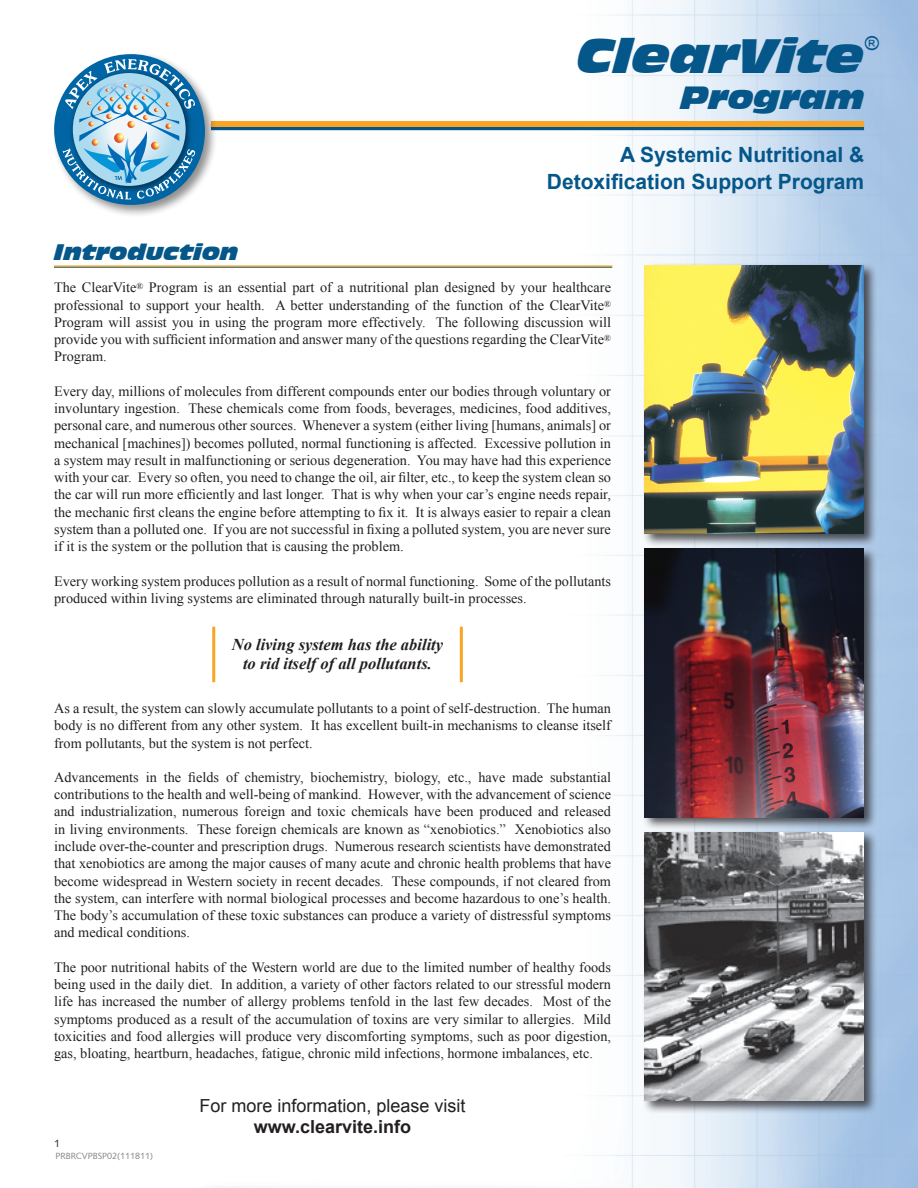
<style>
.page{position:relative;width:918px;height:1188px;background:#fff}
.page>*{position:absolute;margin:0;border:0;box-sizing:border-box;transform-origin:0 0}
.t1{font:italic 45px "Incised 901 BT Nord";color:#055689}
.t2{font:italic 30px "Incised 901 BT Nord";color:#055689}
.t3{font:700 21px/26.7px "Arial";color:#055689;text-align:right}
.t4{font:italic 21px "Incised 901 BT Nord";color:#055689}
.t5{font:italic 19.2px "Arial";color:#055689}
.t6{font:18px "Arial";color:#231f20}
.t7{font:700 18px "Arial";color:#231f20}
.t8{font:italic 700 16.5px/19.8px "Times New Roman";color:#231f20;text-align:center}
.t9{font:14.25px/17.2px "Times New Roman";color:#231f20;text-align:justify}
.t10{font:10.5px "Humanist 531 BT Roman A";color:#231f20}
.t11{font:9px "Humanist 531 BT Roman A";color:#808285}
</style>
<div class="page">
<img style="left:211px;top:0;width:707px;height:1188px">
<hr style="left:54px;top:266px;width:558px;height:2px;background:#055689">
<div style="left:211px;top:124px;width:653px;height:6px;background:#055689"></div>
<div style="left:211px;top:121px;width:653px;height:6px;background:#f9a523"></div>
<hr style="left:54px;top:265px;width:558px;height:2px;background:#f9a523">
<div style="left:642px;top:830px;width:235px;height:284px;background:#231f20;opacity:.75"></div>
<img style="left:645px;top:832px;width:219px;height:269px">
<div style="left:642px;top:263px;width:235px;height:285px;background:#231f20;opacity:.75"></div>
<img style="left:645px;top:265px;width:219px;height:269px">
<div style="left:642px;top:546px;width:235px;height:285px;background:#231f20;opacity:.75"></div>
<img style="left:645px;top:549px;width:219px;height:268px">
<div style="left:51px;top:51px;width:167px;height:167px;background:#231f20;opacity:.5"></div>
<div style="left:54px;top:54px;width:151px;height:151px;background:#0065a4;border-radius:50%"></div>
<svg style="left:63px;top:59px;width:132px;height:141px"></svg>
<hr style="left:460px;top:627px;width:3px;height:55px;background:#f9a523">
<hr style="left:212px;top:627px;width:3px;height:55px;background:#f9a523">
<h1 class="t1" style="left:577px;top:30px;width:288px">ClearVite</h1>
<h3 class="t5" style="left:864px;top:30px;width:16px">®</h3>
<h2 class="t2" style="left:680px;top:80px;width:186px">Program</h2>
<h3 class="t3" style="left:547px;top:142px;width:319px">A Systemic Nutritional &amp;<br>Detoxification Support Program</h3>
<h3 class="t4" style="left:54px;top:240px;width:186px">Introduction</h3>
<p class="t9" style="left:54px;top:279px;width:558px">The ClearVite<sup>®</sup> Program is an essential part of a nutritional plan designed by your healthcare professional to support your health. A better understanding of the function of the ClearVite<sup>® </sup>Program will assist you in using the program more effectively. The following discussion will provide you with sufficient information and answer many of the questions regarding the ClearVite<sup>® </sup>Program.</p>
<p class="t9" style="left:54px;top:382px;width:558px">Every day, millions of molecules from different compounds enter our bodies through voluntary or involuntary ingestion. These chemicals come from foods, beverages, medicines, food additives, personal care, and numerous other sources. Whenever a system (either living [humans, animals] or mechanical [machines]) becomes polluted, normal functioning is affected. Excessive pollution in a system may result in malfunctioning or serious degeneration. You may have had this experience with your car. Every so often, you need to change the oil, air filter, etc., to keep the system clean so the car will run more efficiently and last longer. That is why when your car’s engine needs repair, the mechanic first cleans the engine before attempting to fix it. It is always easier to repair a clean system than a polluted one. If you are not successful in fixing a polluted system, you are never sure if it is the system or the pollution that is causing the problem.</p>
<p class="t9" style="left:54px;top:572px;width:558px">Every working system produces pollution as a result of normal functioning. Some of the pollutants produced within living systems are eliminated through naturally built-in processes.</p>
<p class="t8" style="left:232px;top:634px;width:213px">No living system has the ability to rid itself of all pollutants.</p>
<p class="t9" style="left:54px;top:699px;width:558px">As a result, the system can slowly accumulate pollutants to a point of self-destruction. The human body is no different from any other system. It has excellent built-in mechanisms to cleanse itself from pollutants, but the system is not perfect.</p>
<p class="t9" style="left:54px;top:768px;width:558px">Advancements in the fields of chemistry, biochemistry, biology, etc., have made substantial contributions to the health and well-being of mankind. However, with the advancement of science and industrialization, numerous foreign and toxic chemicals have been produced and released in living environments. These foreign chemicals are known as “xenobiotics.” Xenobiotics also include over-the-counter and prescription drugs. Numerous research scientists have demonstrated that xenobiotics are among the major causes of many acute and chronic health problems that have become widespread in Western society in recent decades. These compounds, if not cleared from the system, can interfere with normal biological processes and become hazardous to one’s health.<br>The body’s accumulation of these toxic substances can produce a variety of distressful symptoms and medical conditions.</p>
<p class="t9" style="left:54px;top:958px;width:558px">The poor nutritional habits of the Western world are due to the limited number of healthy foods being used in the daily diet. In addition, a variety of other factors related to our stressful modern life has increased the number of allergy problems tenfold in the last few decades. Most of the symptoms produced as a result of the accumulation of toxins are very similar to allergies. Mild toxicities and food allergies will produce very discomforting symptoms, such as poor digestion, gas, bloating, heartburn, headaches, fatigue, chronic mild infections, hormone imbalances, etc.</p>
<p class="t6" style="left:200px;top:1093px;width:268px">For more information, please visit</p>
<p class="t7" style="left:254px;top:1115px;width:159px">www.clearvite.info</p>
<p class="t11" style="left:56px;top:1150px;width:99px">PRBRCVPBSP02(111811)</p>
<p class="t10" style="left:54px;top:1137px;width:7px">1</p>
</div>
